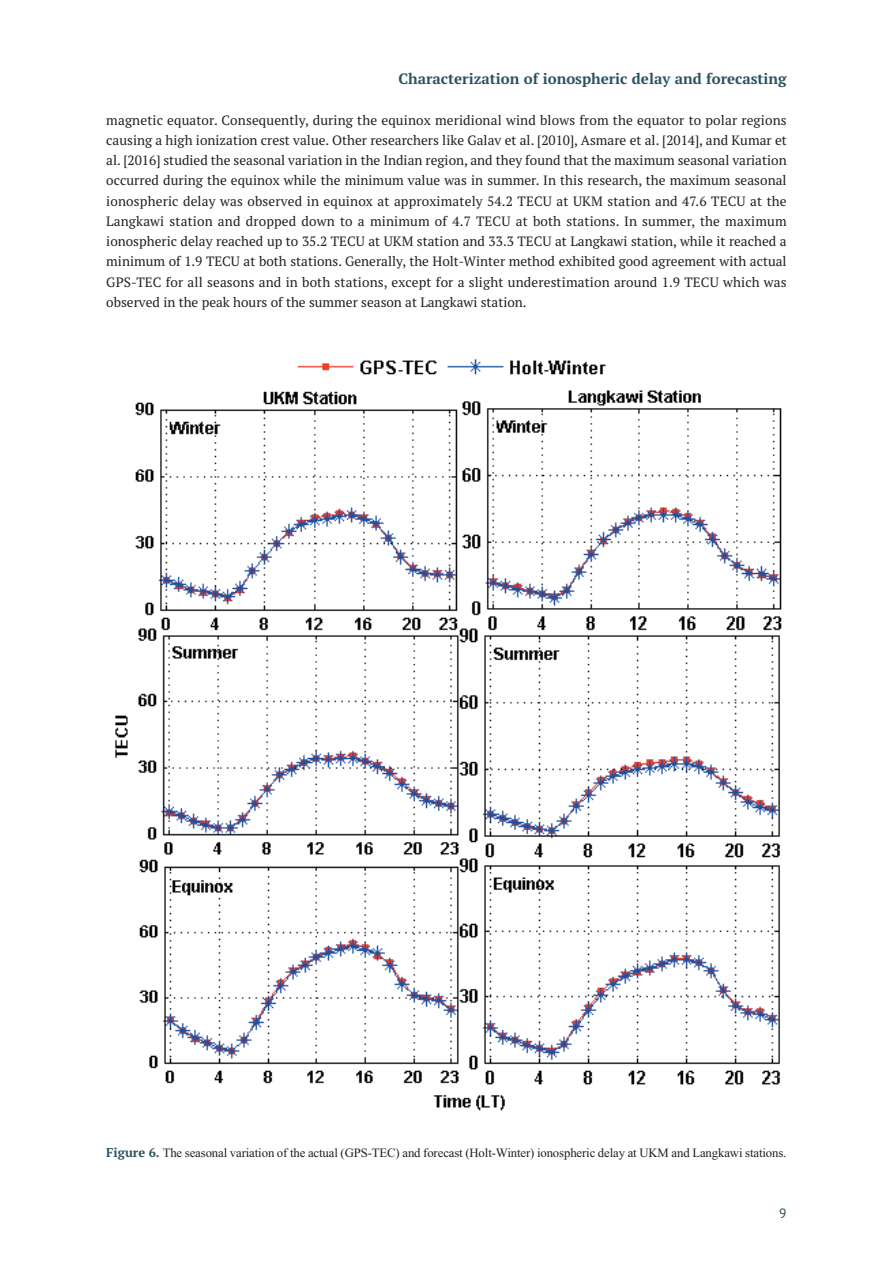
<style>
.page{position:relative;width:893px;height:1263px;background:#fff}
.page>*{position:absolute;margin:0;border:0;box-sizing:border-box;transform-origin:0 0}
.t1{font:700 15px "PT Serif";color:#2b5261}
.t2{font:13.5px/20.2px "PT Serif";color:#231f20;text-align:justify}
.t3{font:13.5px "PT Sans";color:#2b5261}
.t4{font:12.75px "Times New Roman";letter-spacing:-.01em;color:#231f20}
.s1{font-family:"PT Serif";font-weight:700;color:#2b5261}
</style>
<div class="page">
<img style="left:115px;top:359px;width:667px;height:752px">
<p class="t1" style="left:398px;top:73px;width:390px">Characterization of ionospheric delay and forecasting</p>
<p class="t2" style="left:106px;top:111px;width:682px">magnetic equator. Consequently, during the equinox meridional wind blows from the equator to polar regions causing a high ionization crest value. Other researchers like Galav et al. [2010], Asmare et al. [2014], and Kumar et al. [2016] studied the seasonal variation in the Indian region, and they found that the maximum seasonal variation occurred during the equinox while the minimum value was in summer. In this research, the maximum seasonal ionospheric delay was observed in equinox at approximately 54.2 TECU at UKM station and 47.6 TECU at the Langkawi station and dropped down to a minimum of 4.7 TECU at both stations. In summer, the maximum ionospheric delay reached up to 35.2 TECU at UKM station and 33.3 TECU at Langkawi station, while it reached a minimum of 1.9 TECU at both stations. Generally, the Holt-Winter method exhibited good agreement with actual GPS-TEC for all seasons and in both stations, except for a slight underestimation around 1.9 TECU which was observed in the peak hours of the summer season at Langkawi station.</p>
<p class="t4" style="left:106px;top:1148px;width:682px"><span class="s1">Figure 6.</span> The seasonal variation of the actual (GPS-TEC) and forecast (Holt-Winter) ionospheric delay at UKM and Langkawi stations.</p>
<p class="t3" style="left:779px;top:1209px;width:9px">9</p>
</div>
